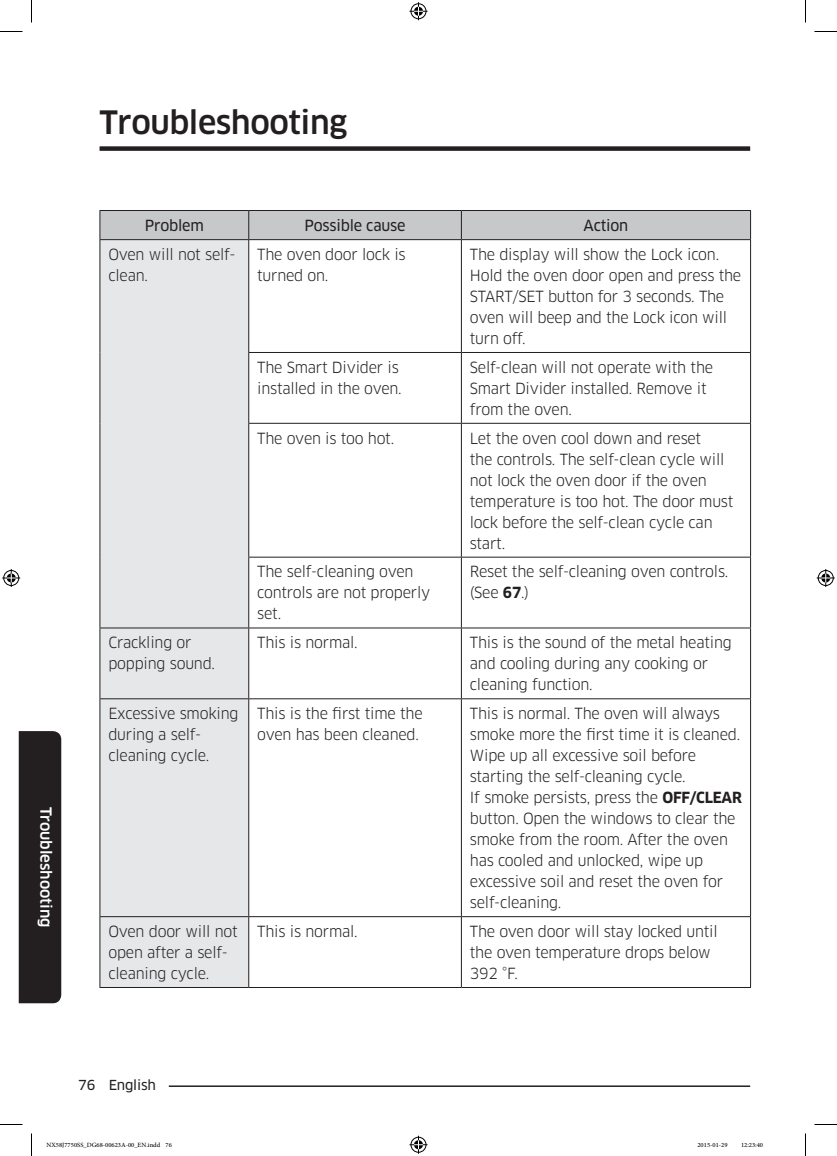
<style>
.page{position:relative;width:837px;height:1156px;background:#fff}
.page>*{position:absolute;margin:0;border:0;box-sizing:border-box;transform-origin:0 0}
.t1{font:500 31.5px "Clan";letter-spacing:-.015em;color:#231f20}
.t2{font:15px/21px "Samsung Clan Pro";letter-spacing:-.015em;color:#231f20}
.P_Text-center{font:15px "Clan News";letter-spacing:-.015em;color:#231f20}
.t3{font:500 15px "Samsung Clan Pro";color:#fff}
.t4{font:13.5px "Samsung Clan Pro News";letter-spacing:-.015em;color:#231f20}
.t5{font:9px "Adobe Arabic";color:#000}
.s1{font-family:"Clan";font-weight:700}
</style>
<div class="page">
<hr style="left:100px;top:1085px;width:650px;height:2px;background:#231f20">
<div style="left:78px;top:1077px;width:91px;height:15px;background:#fff"></div>
<div style="left:19px;top:731px;width:42px;height:272px;background:#231f20"></div>
<div style="left:100px;top:146px;width:650px;height:5px;background:#231f20"></div>
<div style="left:101px;top:240px;width:147px;height:747px;background:#e6e7e9"></div>
<div style="left:100px;top:210px;width:651px;height:29px;background:#c7c8ca"></div>
<hr style="left:100px;top:239px;width:149px;height:1px;background:#231f20">
<hr style="left:100px;top:240px;width:1px;height:112px;background:#231f20">
<hr style="left:249px;top:239px;width:212px;height:1px;background:#231f20">
<hr style="left:248px;top:240px;width:1px;height:112px;background:#231f20">
<hr style="left:461px;top:239px;width:290px;height:1px;background:#231f20">
<hr style="left:461px;top:240px;width:1px;height:112px;background:#231f20">
<hr style="left:750px;top:240px;width:1px;height:112px;background:#231f20">
<hr style="left:100px;top:352px;width:1px;height:71px;background:#231f20">
<hr style="left:248px;top:352px;width:213px;height:1px;background:#231f20">
<hr style="left:248px;top:353px;width:1px;height:70px;background:#231f20">
<hr style="left:461px;top:352px;width:290px;height:1px;background:#231f20">
<hr style="left:461px;top:353px;width:1px;height:70px;background:#231f20">
<hr style="left:750px;top:353px;width:1px;height:70px;background:#231f20">
<hr style="left:100px;top:423px;width:1px;height:134px;background:#231f20">
<hr style="left:248px;top:423px;width:213px;height:1px;background:#231f20">
<hr style="left:248px;top:424px;width:1px;height:133px;background:#231f20">
<hr style="left:461px;top:423px;width:290px;height:1px;background:#231f20">
<hr style="left:461px;top:424px;width:1px;height:133px;background:#231f20">
<hr style="left:750px;top:424px;width:1px;height:133px;background:#231f20">
<hr style="left:100px;top:557px;width:1px;height:70px;background:#231f20">
<hr style="left:248px;top:557px;width:213px;height:1px;background:#231f20">
<hr style="left:248px;top:557px;width:1px;height:70px;background:#231f20">
<hr style="left:461px;top:557px;width:290px;height:1px;background:#231f20">
<hr style="left:461px;top:557px;width:1px;height:70px;background:#231f20">
<hr style="left:750px;top:557px;width:1px;height:70px;background:#231f20">
<hr style="left:100px;top:627px;width:149px;height:1px;background:#231f20">
<hr style="left:100px;top:628px;width:1px;height:70px;background:#231f20">
<hr style="left:249px;top:627px;width:212px;height:1px;background:#231f20">
<hr style="left:248px;top:628px;width:1px;height:70px;background:#231f20">
<hr style="left:461px;top:627px;width:290px;height:1px;background:#231f20">
<hr style="left:461px;top:628px;width:1px;height:70px;background:#231f20">
<hr style="left:750px;top:628px;width:1px;height:70px;background:#231f20">
<hr style="left:100px;top:698px;width:149px;height:1px;background:#231f20">
<hr style="left:100px;top:699px;width:1px;height:217px;background:#231f20">
<hr style="left:249px;top:698px;width:212px;height:1px;background:#231f20">
<hr style="left:248px;top:699px;width:1px;height:217px;background:#231f20">
<hr style="left:461px;top:698px;width:290px;height:1px;background:#231f20">
<hr style="left:461px;top:699px;width:1px;height:217px;background:#231f20">
<hr style="left:750px;top:699px;width:1px;height:217px;background:#231f20">
<hr style="left:100px;top:916px;width:149px;height:1px;background:#231f20">
<hr style="left:100px;top:917px;width:1px;height:70px;background:#231f20">
<hr style="left:249px;top:916px;width:212px;height:1px;background:#231f20">
<hr style="left:248px;top:917px;width:1px;height:70px;background:#231f20">
<hr style="left:461px;top:916px;width:290px;height:1px;background:#231f20">
<hr style="left:461px;top:917px;width:1px;height:70px;background:#231f20">
<hr style="left:750px;top:917px;width:1px;height:70px;background:#231f20">
<hr style="left:100px;top:987px;width:149px;height:1px;background:#231f20">
<hr style="left:249px;top:987px;width:212px;height:1px;background:#231f20">
<hr style="left:461px;top:987px;width:290px;height:1px;background:#231f20">
<svg style="left:0;top:31px;width:22px;height:1px"></svg>
<svg style="left:814px;top:31px;width:23px;height:1px"></svg>
<svg style="left:0;top:1124px;width:22px;height:1px"></svg>
<svg style="left:814px;top:1124px;width:23px;height:1px"></svg>
<svg style="left:31px;top:0;width:1px;height:22px"></svg>
<svg style="left:31px;top:1133px;width:1px;height:23px"></svg>
<svg style="left:805px;top:0;width:1px;height:22px"></svg>
<svg style="left:805px;top:1133px;width:1px;height:23px"></svg>
<svg style="left:409px;top:2px;width:18px;height:18px"></svg>
<svg style="left:409px;top:1136px;width:18px;height:18px"></svg>
<svg style="left:2px;top:569px;width:18px;height:18px"></svg>
<svg style="left:817px;top:569px;width:18px;height:18px"></svg>
<p class="t3" style="left:55px;top:806px;width:123px;rotate:90deg">Troubleshooting</p>
<h1 class="t1" style="left:100px;top:105px;width:249px">Troubleshooting</h1>
<p class="P_Text-center" style="left:145px;top:217px;width:60px">Problem</p>
<p class="P_Text-center" style="left:305px;top:217px;width:102px">Possible cause</p>
<p class="P_Text-center" style="left:584px;top:217px;width:46px">Action</p>
<p class="t2" style="left:108px;top:244px;width:129px">Oven will not self&shy;clean.</p>
<p class="t2" style="left:257px;top:244px;width:150px">The oven door lock is turned on.</p>
<p class="t2" style="left:470px;top:244px;width:273px">The display will show the Lock icon.<br>Hold the oven door open and press the<br>START/SET button for 3 seconds. The oven will beep and the Lock icon will turn off.</p>
<p class="t2" style="left:257px;top:357px;width:146px">The Smart Divider is installed in the oven.</p>
<p class="t2" style="left:470px;top:357px;width:245px">Self-clean will not operate with the<br>Smart Divider installed. Remove it from the oven.</p>
<p class="t2" style="left:257px;top:428px;width:139px">The oven is too hot.</p>
<p class="t2" style="left:470px;top:428px;width:265px">Let the oven cool down and reset<br>the controls. The self-clean cycle will not lock the oven door if the oven temperature is too hot. The door must lock before the self-clean cycle can start.</p>
<p class="t2" style="left:257px;top:561px;width:175px">The self-cleaning oven controls are not properly set.</p>
<p class="t2" style="left:470px;top:561px;width:260px">Reset the self-cleaning oven controls. (See <span class="s1">67</span>.)</p>
<p class="t2" style="left:108px;top:632px;width:108px">Crackling or popping sound.</p>
<p class="t2" style="left:257px;top:632px;width:102px">This is normal.</p>
<p class="t2" style="left:470px;top:632px;width:264px">This is the sound of the metal heating and cooling during any cooking or cleaning function.</p>
<p class="t2" style="left:108px;top:703px;width:132px">Excessive smoking during a self&shy;cleaning cycle.</p>
<p class="t2" style="left:257px;top:703px;width:167px">This is the first time the oven has been cleaned.</p>
<p class="t2" style="left:470px;top:703px;width:272px">This is normal. The oven will always smoke more the first time it is cleaned.</p>
<p class="t2" style="left:470px;top:745px;width:228px">Wipe up all excessive soil before starting the self-cleaning cycle.</p>
<p class="t2" style="left:470px;top:787px;width:274px">If smoke persists, press the <span class="s1">OFF/CLEAR </span>button. Open the windows to clear the smoke from the room. After the oven has cooled and unlocked, wipe up excessive soil and reset the oven for self-cleaning.</p>
<p class="t2" style="left:108px;top:921px;width:131px">Oven door will not open after a self&shy;cleaning cycle.</p>
<p class="t2" style="left:257px;top:921px;width:102px">This is normal.</p>
<p class="t2" style="left:470px;top:921px;width:249px">The oven door will stay locked until the oven temperature drops below<br>392 °F.</p>
<p class="t4" style="left:78px;top:1077px;width:79px">76 English</p>
<p class="t5" style="left:46px;top:1138px;width:127px">NX58J7750SS_DG68-00623A-00_EN.indd 76</p>
<p class="t5" style="left:697px;top:1138px;width:32px">2015-01-29</p>
<p class="t5" style="left:741px;top:1138px;width:24px">12:23:40</p>
</div>
